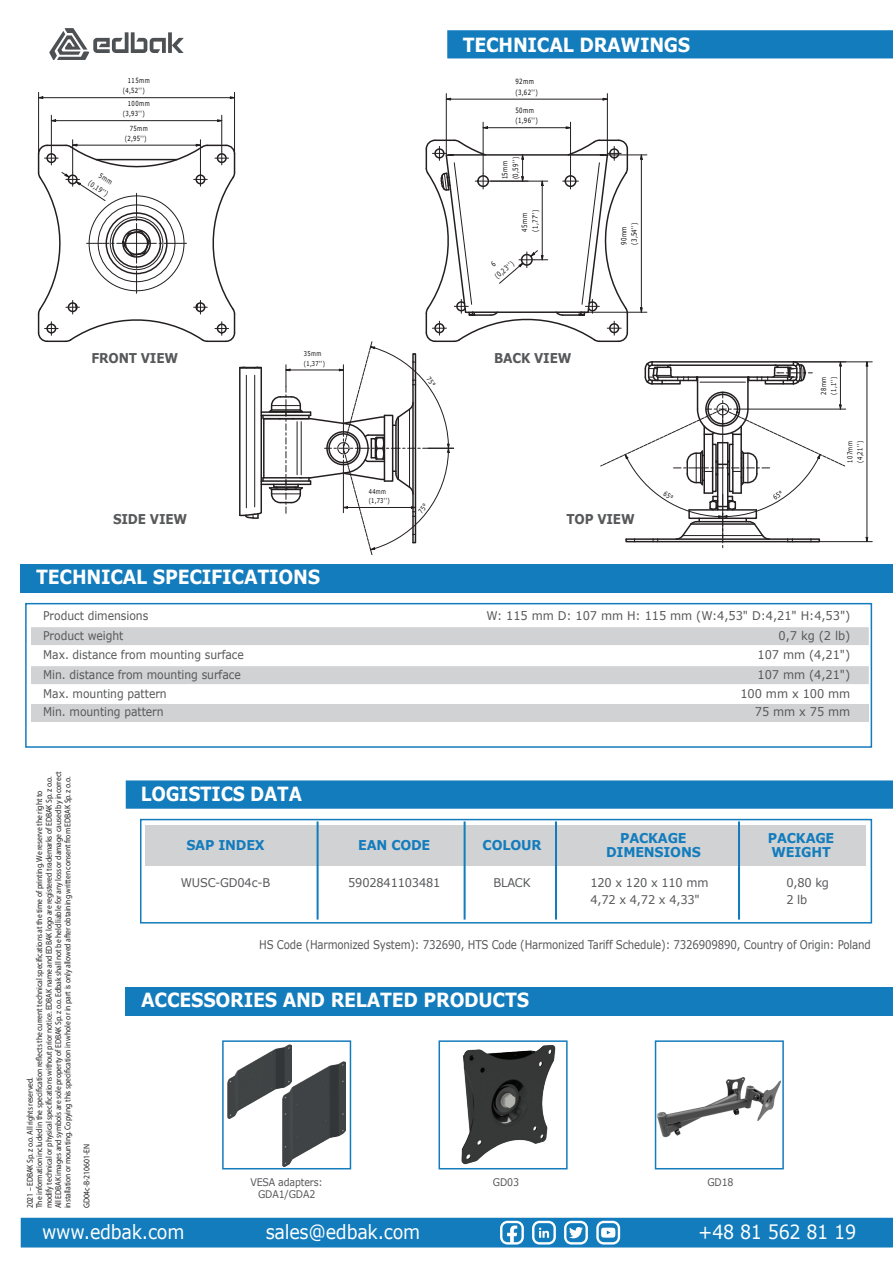
<style>
.page{position:relative;width:893px;height:1263px;background:#fff}
.page>*{position:absolute;margin:0;border:0;box-sizing:border-box;transform-origin:0 0}
.t1{font:700 19.5px "Verdana";letter-spacing:-.015em;color:#fff;scale:.9 1}
.t2{font:19.5px "Verdana";letter-spacing:-.015em;color:#fff;scale:.9 1}
.t3{font:700 19.5px "Verdana";letter-spacing:-.015em;color:#fff;scale:.88 1}
.t4{font:700 13.5px/13.5px "Verdana";letter-spacing:-.015em;color:#137cbc;text-align:center;scale:.95 1}
.t5{font:700 13.5px "Verdana";letter-spacing:-.015em;color:#57585a;scale:.9 1}
.t6{font:12px/19.5px "Verdana";letter-spacing:-.005em;color:#57585a;text-align:right;scale:.95 1}
.t7{font:12px/19.5px "Verdana";letter-spacing:-.005em;color:#57585a;scale:.9 1}
.t8{font:12px "Verdana";letter-spacing:-.005em;color:#57585a;scale:.85 1}
.t9{font:10.5px/12.6px "Verdana";letter-spacing:-.015em;color:#57585a;text-align:center;scale:.9 1}
.t10{font:8.55px/9.4px "Myriad Pro";letter-spacing:-.01em;color:#231f20;scale:.9 1}
.t11{font:7.2px/10.4px "Verdana";letter-spacing:.075em;color:#050504;scale:.75 1}
.t12{font:6.9px/10.2px "Verdana";letter-spacing:.075em;color:#050504;scale:.75 1}
.t13{font:6.75px/9.8px "Verdana";letter-spacing:.07em;color:#050504;scale:.75 1}
</style>
<div class="page">
<svg style="left:49px;top:28px;width:135px;height:32px"></svg>
<div style="left:21px;top:1218px;width:872px;height:29px;background:#137cbc"></div>
<img style="left:282px;top:1061px;width:63px;height:105px">
<img style="left:228px;top:1044px;width:63px;height:74px">
<img style="left:461px;top:1045px;width:95px;height:120px">
<img style="left:658px;top:1077px;width:123px;height:61px">
<div style="left:439px;top:1040px;width:129px;height:129px;border:2px solid #137cbc"></div>
<div style="left:655px;top:1040px;width:129px;height:129px;border:2px solid #137cbc"></div>
<div style="left:222px;top:1040px;width:129px;height:129px;border:2px solid #137cbc"></div>
<div style="left:126px;top:987px;width:767px;height:29px;background:#137cbc"></div>
<div style="left:146px;top:825px;width:720px;height:41px;background:#d1d2d4"></div>
<div style="left:140px;top:819px;width:732px;height:104px;border:2px solid #137cbc"></div>
<div style="left:555px;top:821px;width:2px;height:99px;border:2px solid #137cbc"></div>
<div style="left:464px;top:821px;width:1px;height:99px;border:2px solid #137cbc"></div>
<div style="left:317px;top:821px;width:1px;height:99px;border:2px solid #137cbc"></div>
<div style="left:738px;top:821px;width:2px;height:99px;border:2px solid #137cbc"></div>
<div style="left:126px;top:780px;width:767px;height:29px;background:#137cbc"></div>
<div style="left:21px;top:564px;width:872px;height:29px;background:#137cbc"></div>
<div style="left:31px;top:666px;width:838px;height:18px;background:#d1d2d4"></div>
<div style="left:31px;top:627px;width:838px;height:18px;background:#d1d2d4"></div>
<div style="left:25px;top:603px;width:847px;height:145px;border:2px solid #137cbc"></div>
<div style="left:31px;top:704px;width:838px;height:18px;background:#d1d2d4"></div>
<div style="left:447px;top:30px;width:446px;height:28px;background:#137cbc"></div>
<svg style="left:39px;top:96px;width:5px;height:3px"></svg>
<svg style="left:229px;top:96px;width:5px;height:3px"></svg>
<hr style="left:43px;top:97px;width:187px;height:1px;background:#231f20">
<hr style="left:234px;top:92px;width:1px;height:62px;background:#231f20">
<hr style="left:38px;top:92px;width:1px;height:62px;background:#231f20">
<svg style="left:50px;top:119px;width:7px;height:3px"></svg>
<svg style="left:217px;top:119px;width:6px;height:3px"></svg>
<hr style="left:56px;top:120px;width:161px;height:1px;background:#231f20">
<hr style="left:221px;top:115px;width:1px;height:36px;background:#231f20">
<hr style="left:51px;top:115px;width:1px;height:36px;background:#231f20">
<svg style="left:482px;top:126px;width:6px;height:3px"></svg>
<svg style="left:565px;top:126px;width:5px;height:3px"></svg>
<hr style="left:487px;top:127px;width:79px;height:1px;background:#231f20">
<hr style="left:570px;top:122px;width:1px;height:51px;background:#231f20">
<hr style="left:483px;top:122px;width:1px;height:51px;background:#231f20">
<svg style="left:445px;top:97px;width:7px;height:4px"></svg>
<svg style="left:602px;top:97px;width:5px;height:4px"></svg>
<hr style="left:451px;top:99px;width:152px;height:1px;background:#231f20">
<hr style="left:607px;top:94px;width:1px;height:59px;background:#231f20">
<hr style="left:446px;top:94px;width:1px;height:59px;background:#231f20">
<svg style="left:865px;top:536px;width:4px;height:7px"></svg>
<svg style="left:865px;top:362px;width:4px;height:5px"></svg>
<hr style="left:866px;top:366px;width:1px;height:171px;background:#231f20">
<hr style="left:793px;top:361px;width:79px;height:1px;background:#231f20">
<hr style="left:788px;top:541px;width:84px;height:1px;background:#231f20">
<svg style="left:37px;top:139px;width:809px;height:417px"></svg>
<p class="t12" style="left:123px;top:76px;width:37px;text-indent:5px">115mm (4,52'')</p>
<p class="t12" style="left:123px;top:99px;width:37px;text-indent:5px">100mm (3,93'')</p>
<p class="t12" style="left:125px;top:123px;width:32px;text-align:right">75mm (2,95'')</p>
<p class="t12" style="left:98px;top:168px;width:31px;line-height:11.4px;text-align:center;rotate:33deg">5mm (0,19'')</p>
<h2 class="t5" style="left:92px;top:350px;width:98px">FRONT VIEW</h2>
<p class="t13" style="left:304px;top:349px;width:30px">35mm (1,37'')</p>
<p class="t13" style="left:369px;top:486px;width:30px">44mm (1,73'')</p>
<h1 class="t1" style="left:463px;top:32px;width:254px">TECHNICAL DRAWINGS</h1>
<p class="t11" style="left:515px;top:77px;width:32px">92mm (3,62'')</p>
<p class="t11" style="left:515px;top:105px;width:31px">50mm (1,96'')</p>
<p class="t11" style="left:500px;top:179px;width:31px;rotate:-90deg">15mm (0,59'')</p>
<p class="t11" style="left:520px;top:232px;width:31px;rotate:-90deg">45mm (1,77'')</p>
<p class="t11" style="left:484px;top:264px;width:31px;line-height:11.7px;text-indent:5px;rotate:-41deg">6 (0,23'')</p>
<h2 class="t5" style="left:494px;top:350px;width:88px">BACK VIEW</h2>
<p class="t11" style="left:619px;top:245px;width:31px;rotate:-90deg">90mm (3,54'')</p>
<h2 class="t5" style="left:113px;top:510px;width:84px">SIDE VIEW</h2>
<h2 class="t5" style="left:566px;top:510px;width:77px">TOP VIEW</h2>
<p class="t12" style="left:819px;top:395px;width:25px;rotate:-90deg">28mm (1,1'')</p>
<p class="t12" style="left:845px;top:463px;width:30px;rotate:-90deg">107mm (4,21'')</p>
<h1 class="t1" style="left:36px;top:564px;width:317px">TECHNICAL SPECIFICATIONS</h1>
<h3 class="t7" style="left:43px;top:606px;width:224px">Product dimensions<br>Product weight<br>Max. distance from mounting surface<br>Min. distance from mounting surface<br>Max. mounting pattern</h3>
<h3 class="t6" style="left:486px;top:606px;width:385px">W: 115 mm D: 107 mm H: 115 mm (W:4,53" D:4,21" H:4,53")<br>0,7 kg (2 lb)<br>107 mm (4,21")<br>107 mm (4,21")<br>100 mm x 100 mm</h3>
<h3 class="t7" style="left:43px;top:702px;width:135px">Min. mounting pattern</h3>
<h3 class="t6" style="left:755px;top:702px;width:102px">75 mm x 75 mm</h3>
<p class="t10" style="left:25px;top:1208px;width:487px;rotate:-90deg">2021 – EDBAK Sp. z o.o. All rights reserved.<br>The information included in the speci cation re ects the current technical speci cations at the time of printing. We reserve the right to modify technical or physical speci cations without prior notice. EDBAK name and EDBAK logo are registered trademarks of EDBAK Sp. z o.o.<br>All EDBAK images and symbols are sole property of EDBAK Sp. z o.o. Edbak shall not be held liable for any loss or damage caused by incorrect installation or mounting. Copying this speci cation in whole or in part is only allowed after obtaining written consent from EDBAK Sp. z o.o.</p>
<p class="t10" style="left:82px;top:1208px;width:73px;rotate:-90deg">GD04c-B-210601-EN</p>
<h1 class="t3" style="left:141px;top:781px;width:185px">LOGISTICS DATA</h1>
<h2 class="t4" style="left:186px;top:838px;width:84px">SAP INDEX</h2>
<h2 class="t4" style="left:358px;top:838px;width:78px">EAN CODE</h2>
<h2 class="t4" style="left:483px;top:838px;width:63px">COLOUR</h2>
<h2 class="t4" style="left:606px;top:831px;width:101px">PACKAGE<br>DIMENSIONS</h2>
<h2 class="t4" style="left:768px;top:831px;width:71px;text-align:left">PACKAGE<br>WEIGHT</h2>
<h3 class="t6" style="left:348px;top:873px;width:99px">5902841103481</h3>
<h3 class="t6" style="left:493px;top:873px;width:41px">BLACK</h3>
<h3 class="t6" style="left:590px;top:873px;width:126px">120 x 120 x 110 mm</h3>
<h3 class="t6" style="left:786px;top:873px;width:46px">0,80 kg</h3>
<h3 class="t6" style="left:590px;top:890px;width:117px">4,72 x 4,72 x 4,33"</h3>
<h3 class="t6" style="left:786px;top:890px;width:24px">2 lb</h3>
<h3 class="t6" style="left:181px;top:873px;width:96px">WUSC-GD04c-B</h3>
<h3 class="t8" style="left:259px;top:937px;width:721px">HS Code (Harmonized System): 732690, HTS Code (Harmonized Tariff Schedule): 7326909890, Country of Origin: Poland</h3>
<h1 class="t1" style="left:141px;top:987px;width:433px">ACCESSORIES AND RELATED PRODUCTS</h1>
<p class="t9" style="left:250px;top:1176px;width:82px">VESA adapters:<br>GDA1/GDA2</p>
<p class="t9" style="left:493px;top:1176px;width:31px">GD03</p>
<p class="t9" style="left:707px;top:1176px;width:31px">GD18</p>
<h1 class="t2" style="left:42px;top:1220px;width:160px">www.edbak.com</h1>
<h1 class="t2" style="left:266px;top:1220px;width:173px">sales@edbak.com</h1>
<h1 class="t2" style="left:698px;top:1220px;width:177px">+48 81 562 81 19</h1>
</div>
